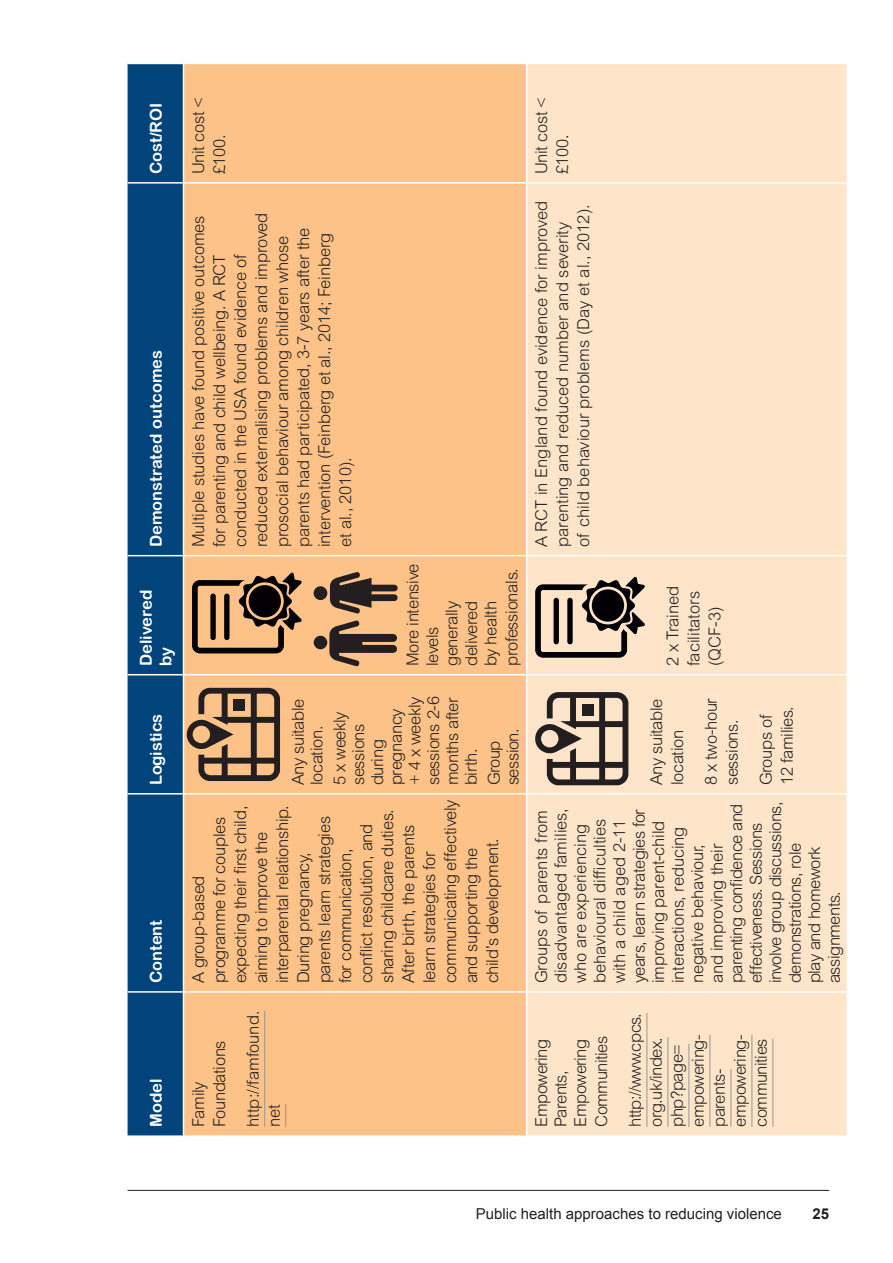
<style>
.page{position:relative;width:893px;height:1263px;background:#fff}
.page>*{position:absolute;margin:0;border:0;box-sizing:border-box;transform-origin:0 0}
.A4_table_copy{font:300 16.5px/21px "Arial MT Std";letter-spacing:-.02em;color:#231f20}
.A4_table_copy-2{font:300 16.5px/21px "Arial MT Std";color:#231f20}
.A4_table_heading{font:700 16.5px/19.5px "Arial Rounded MT";color:#fff}
.A4_Body{font:300 16.5px/21px "Arial MT Std";color:#231f20}
.t1{font:15px "Arial";color:#231f20}
.t2{font:700 15px "Arial";color:#231f20}
</style>
<div class="page">
<hr style="left:128px;top:1190px;width:701px;height:1px;background:#231f20">
<div style="left:128px;top:64px;width:55px;height:1071px;background:#00447b"></div>
<div style="left:184px;top:64px;width:342px;height:1071px;background:#fcc287"></div>
<svg style="left:527px;top:64px;width:320px;height:1071px;background:#fde6cb"></svg>
<hr style="left:128px;top:991px;width:55px;height:2px;background:#fff">
<hr style="left:128px;top:793px;width:55px;height:1px;background:#fff">
<hr style="left:128px;top:674px;width:55px;height:1px;background:#fff">
<hr style="left:128px;top:555px;width:55px;height:1px;background:#fff">
<hr style="left:128px;top:182px;width:55px;height:2px;background:#fff">
<hr style="left:184px;top:991px;width:342px;height:2px;background:#fff">
<hr style="left:184px;top:793px;width:342px;height:1px;background:#fff">
<hr style="left:184px;top:674px;width:342px;height:1px;background:#fff">
<hr style="left:184px;top:555px;width:342px;height:1px;background:#fff">
<hr style="left:184px;top:182px;width:342px;height:2px;background:#fff">
<hr style="left:527px;top:991px;width:320px;height:2px;background:#fff">
<hr style="left:527px;top:793px;width:320px;height:1px;background:#fff">
<hr style="left:527px;top:674px;width:320px;height:1px;background:#fff">
<hr style="left:527px;top:555px;width:320px;height:1px;background:#fff">
<hr style="left:527px;top:182px;width:320px;height:2px;background:#fff">
<hr style="left:264px;top:1011px;width:1px;height:116px;background:#939598">
<svg style="left:285px;top:1104px;width:1px;height:23px"></svg>
<svg style="left:186px;top:688px;width:94px;height:93px;background:#a07d5b"></svg>
<div style="left:233px;top:699px;width:12px;height:12px;background:#231f20"></div>
<svg style="left:192px;top:572px;width:110px;height:81px;background:#967251"></svg>
<svg style="left:329px;top:620px;width:68px;height:47px;background:#947456"></svg>
<svg style="left:314px;top:572px;width:84px;height:42px;background:#937355"></svg>
<div style="left:314px;top:636px;width:13px;height:13px;background:#231f20;border-radius:50%"></div>
<hr style="left:646px;top:1013px;width:1px;height:114px;background:#939598">
<hr style="left:667px;top:1037px;width:1px;height:90px;background:#939598">
<hr style="left:688px;top:1044px;width:1px;height:83px;background:#939598">
<hr style="left:709px;top:1035px;width:1px;height:92px;background:#939598">
<hr style="left:730px;top:1069px;width:1px;height:58px;background:#939598">
<hr style="left:751px;top:1035px;width:1px;height:92px;background:#939598">
<hr style="left:772px;top:1038px;width:1px;height:89px;background:#939598">
<svg style="left:534px;top:692px;width:94px;height:93px;background:#a09081"></svg>
<div style="left:582px;top:704px;width:11px;height:11px;background:#231f20"></div>
<svg style="left:535px;top:577px;width:110px;height:81px;background:#978779"></svg>
<p class="A4_table_heading" style="left:146px;top:174px;width:73px;rotate:-90deg">Cost/ROI</p>
<p class="A4_table_heading" style="left:146px;top:547px;width:199px;rotate:-90deg">Demonstrated outcomes</p>
<p class="A4_table_heading" style="left:136px;top:666px;width:78px;rotate:-90deg">Delivered by</p>
<p class="A4_table_heading" style="left:146px;top:785px;width:73px;rotate:-90deg">Logistics</p>
<p class="A4_table_heading" style="left:146px;top:983px;width:65px;rotate:-90deg">Content</p>
<p class="A4_table_heading" style="left:146px;top:1127px;width:50px;rotate:-90deg">Model</p>
<p class="A4_table_copy" style="left:188px;top:174px;width:79px;rotate:-90deg">Unit cost &lt; £100.</p>
<p class="A4_table_copy" style="left:188px;top:547px;width:336px;rotate:-90deg">Multiple studies have found positive outcomes for parenting and child wellbeing. A RCT conducted in the USA found evidence of reduced externalising problems and improved prosocial behaviour among children whose parents had participated, 3-7 years after the intervention (Feinberg et al., 2014; Feinberg<br>et al., 2010).</p>
<p class="A4_table_copy" style="left:403px;top:666px;width:104px;line-height:19.5px;rotate:-90deg">More intensive levels generally delivered<br>by health</p>
<p class="A4_table_copy" style="left:501px;top:666px;width:99px;rotate:-90deg">professionals.</p>
<p class="A4_table_copy" style="left:289px;top:785px;width:88px;line-height:18.8px;rotate:-90deg">Any suitable location.</p>
<p class="A4_table_copy" style="left:330px;top:785px;width:90px;line-height:18.8px;rotate:-90deg">5 x weekly sessions during pregnancy + 4 x weekly sessions 2-6 months after birth.</p>
<p class="A4_table_copy" style="left:485px;top:785px;width:59px;line-height:18.8px;rotate:-90deg">Group session.</p>
<p class="A4_table_copy" style="left:188px;top:983px;width:185px;rotate:-90deg">A group-based programme for couples expecting their first child, aiming to improve the interparental relationship.<br>During pregnancy, parents learn strategies for communication, conflict resolution, and sharing childcare duties.<br>After birth, the parents learn strategies for communicating effectively and supporting the child’s development.</p>
<p class="A4_table_copy" style="left:188px;top:1127px;width:88px;rotate:-90deg">Family<br>Foundations</p>
<p class="A4_Body" style="left:242px;top:1127px;width:118px;rotate:-90deg">http://famfound. net</p>
<p class="A4_table_copy" style="left:531px;top:174px;width:79px;rotate:-90deg">Unit cost &lt; £100.</p>
<p class="A4_table_copy-2" style="left:531px;top:547px;width:348px;rotate:-90deg">A RCT in England found evidence for improved parenting and reduced number and severity<br>of child behaviour problems (Day et al., 2012).</p>
<p class="A4_table_copy-2" style="left:662px;top:666px;width:82px;rotate:-90deg">2 x Trained facilitators (QCF-3)</p>
<p class="A4_table_copy" style="left:646px;top:785px;width:88px;rotate:-90deg">Any suitable location</p>
<p class="A4_table_copy" style="left:701px;top:785px;width:89px;rotate:-90deg">8 x two-hour sessions.</p>
<p class="A4_table_copy" style="left:755px;top:785px;width:81px;rotate:-90deg">Groups of<br>12 families.</p>
<p class="A4_table_copy" style="left:532px;top:983px;width:183px;line-height:19.5px;rotate:-90deg">Groups of parents from disadvantaged families, who are experiencing behavioural difficulties with a child aged 2-11 years, learn strategies for improving parent-child interactions, reducing negative behaviour,<br>and improving their parenting confidence and effectiveness. Sessions involve group discussions, demonstrations, role<br>play and homework assignments.</p>
<p class="A4_table_copy" style="left:532px;top:1127px;width:90px;line-height:19.5px;rotate:-90deg">Empowering<br>Parents,<br>Empowering</p>
<p class="A4_table_copy" style="left:591px;top:1127px;width:93px;rotate:-90deg">Communities</p>
<p class="A4_table_copy" style="left:625px;top:1127px;width:115px;rotate:-90deg">http://www.cpcs. org.uk/index. php?page= empowering&shy;parents&shy;empowering&shy;communities</p>
<p class="t1" style="left:476px;top:1203px;width:307px">Public health approaches to reducing violence</p>
<p class="t2" style="left:812px;top:1203px;width:18px">25</p>
</div>
